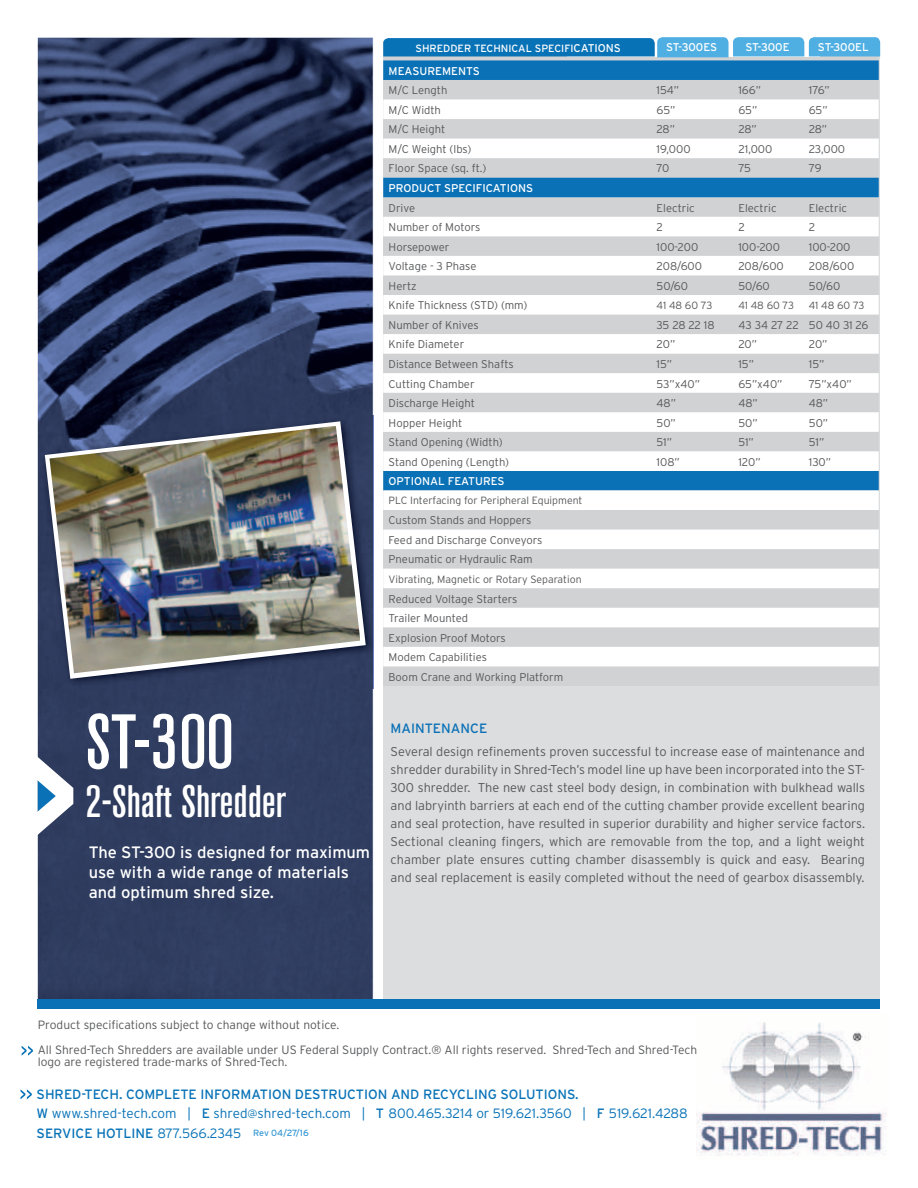
<style>
.page{position:relative;width:918px;height:1188px;background:#fff}
.page>*{position:absolute;margin:0;border:0;box-sizing:border-box;transform-origin:0 0}
.t1{font:500 condensed 76.5px "Akzidenz Grotesk BE";color:#fff}
.t2{font:500 condensed 45px "Akzidenz Grotesk BE";color:#fff}
.t3{font:16.5px/19.8px "Interstate";color:#fff}
.t4{font:300 13.5px/19.5px "Interstate";color:#0872b7}
.t5{font:13.5px "Interstate";color:#0a71b6}
.t6{font:300 12.75px/18px "Interstate";color:#57585a;text-align:justify}
.t7{font:300 12px/12px "Interstate";color:#57585a}
.t8{font:300 11.25px/19.5px "Interstate";color:#57585a}
.t9{font:11.25px "Interstate";color:#fff}
.t10{font:300 10.5px "Interstate";color:#57585a}
.t11{font:10.5px "Interstate";color:#fff}
.t12{font:9px "Interstate";color:#3698d4}
.s1{font-size:11.25px}
.s2{font-weight:400}
.s3{font-size:12px}
</style>
<div class="page">
<div style="left:383px;top:41px;width:497px;height:960px;background:#dcdddf"></div>
<div style="left:384px;top:57px;width:494px;height:629px;background:#d1d2d4"></div>
<svg style="left:383px;top:60px;width:496px;height:40px"></svg>
<svg style="left:383px;top:100px;width:496px;height:566px"></svg>
<img style="left:38px;top:38px;width:335px;height:962px">
<svg style="left:37px;top:742px;width:36px;height:108px"></svg>
<div style="left:38px;top:1000px;width:842px;height:9px;background:#0a71b6"></div>
<img style="left:696px;top:1022px;width:191px;height:134px">
<svg style="left:22px;top:1046px;width:11px;height:10px"></svg>
<svg style="left:21px;top:1089px;width:11px;height:10px"></svg>
<svg style="left:383px;top:37px;width:497px;height:20px;background:#3996ce"></svg>
<img style="left:39px;top:416px;width:335px;height:272px">
<svg style="left:45px;top:421px;width:321px;height:258px;background:#3c4766"></svg>
<img style="left:49px;top:426px;width:311px;height:247px">
<p class="t11" style="left:415px;top:42px;width:207px">SHREDDER TECHNICAL SPECIFI<span class="s1">CATIONS</span></p>
<p class="t9" style="left:666px;top:40px;width:52px">ST-300ES</p>
<p class="t9" style="left:745px;top:40px;width:46px">ST-300E</p>
<p class="t9" style="left:818px;top:40px;width:52px">ST-300EL</p>
<h1 class="t1" style="left:86px;top:700px;width:150px">ST-300</h1>
<h2 class="t2" style="left:86px;top:776px;width:202px">2-Shaft Shredder</h2>
<h3 class="t3" style="left:89px;top:843px;width:283px">The ST-300 is designed for maximum use with a wide range of materials and optimum shred size.</h3>
<p class="t9" style="left:389px;top:64px;width:93px">MEASUREMENTS</p>
<p class="t8" style="left:389px;top:80px;width:60px">M/C Length</p>
<p class="t8" style="left:657px;top:80px;width:24px">154”</p>
<p class="t8" style="left:738px;top:80px;width:24px">166”</p>
<p class="t8" style="left:809px;top:80px;width:22px">176”</p>
<p class="t8" style="left:389px;top:100px;width:54px">M/C Width</p>
<p class="t8" style="left:657px;top:100px;width:20px">65”</p>
<p class="t8" style="left:738px;top:100px;width:20px">65”</p>
<p class="t8" style="left:809px;top:100px;width:20px">65”</p>
<p class="t8" style="left:389px;top:120px;width:58px">M/C Height</p>
<p class="t8" style="left:657px;top:120px;width:20px">28”</p>
<p class="t8" style="left:738px;top:120px;width:20px">28”</p>
<p class="t8" style="left:809px;top:120px;width:20px">28”</p>
<p class="t8" style="left:389px;top:139px;width:84px">M/C Weight (lbs)</p>
<p class="t8" style="left:657px;top:139px;width:35px">19,000</p>
<p class="t8" style="left:738px;top:139px;width:35px">21,000</p>
<p class="t8" style="left:809px;top:139px;width:38px">23,000</p>
<p class="t8" style="left:389px;top:159px;width:99px">Floor Space (sq. ft.)</p>
<p class="t8" style="left:657px;top:159px;width:14px">70</p>
<p class="t8" style="left:738px;top:159px;width:14px">75</p>
<p class="t8" style="left:809px;top:159px;width:14px">79</p>
<p class="t9" style="left:389px;top:182px;width:146px">PRODUCT SPECIFICATIONS</p>
<p class="t8" style="left:389px;top:198px;width:28px">Drive</p>
<p class="t8" style="left:657px;top:198px;width:40px">Electric</p>
<p class="t8" style="left:738px;top:198px;width:40px">Electric</p>
<p class="t8" style="left:809px;top:198px;width:40px">Electric</p>
<p class="t8" style="left:389px;top:217px;width:93px">Number of Motors</p>
<p class="t8" style="left:657px;top:217px;width:8px">2</p>
<p class="t8" style="left:738px;top:217px;width:8px">2</p>
<p class="t8" style="left:809px;top:217px;width:8px">2</p>
<p class="t8" style="left:389px;top:237px;width:62px">Horsepower</p>
<p class="t8" style="left:657px;top:237px;width:43px">100-200</p>
<p class="t8" style="left:738px;top:237px;width:43px">100-200</p>
<p class="t8" style="left:809px;top:237px;width:43px">100-200</p>
<p class="t8" style="left:389px;top:256px;width:89px">Voltage - 3 Phase</p>
<p class="t8" style="left:657px;top:256px;width:47px">208/600</p>
<p class="t8" style="left:738px;top:256px;width:47px">208/600</p>
<p class="t8" style="left:809px;top:256px;width:47px">208/600</p>
<p class="t8" style="left:389px;top:276px;width:30px">Hertz</p>
<p class="t8" style="left:657px;top:276px;width:33px">50/60</p>
<p class="t8" style="left:738px;top:276px;width:33px">50/60</p>
<p class="t8" style="left:809px;top:276px;width:33px">50/60</p>
<p class="t8" style="left:389px;top:296px;width:140px">Knife Thickness (STD) (mm)</p>
<p class="t10" style="left:657px;top:299px;width:57px">41 48 60 73</p>
<p class="t10" style="left:738px;top:299px;width:57px">41 48 60 73</p>
<p class="t10" style="left:809px;top:299px;width:57px">41 48 60 73</p>
<p class="t8" style="left:389px;top:315px;width:91px">Number of Knives</p>
<p class="t8" style="left:657px;top:315px;width:59px">35 28 22 18</p>
<p class="t8" style="left:738px;top:315px;width:132px">43 34 27 22 50 40 31 26</p>
<p class="t8" style="left:389px;top:335px;width:77px">Knife Diameter</p>
<p class="t8" style="left:657px;top:335px;width:20px">20”</p>
<p class="t8" style="left:738px;top:335px;width:20px">20”</p>
<p class="t8" style="left:809px;top:335px;width:20px">20”</p>
<p class="t8" style="left:389px;top:354px;width:127px">Distance Between Shafts</p>
<p class="t8" style="left:657px;top:354px;width:17px">15”</p>
<p class="t8" style="left:738px;top:354px;width:17px">15”</p>
<p class="t8" style="left:809px;top:354px;width:17px">15”</p>
<p class="t8" style="left:389px;top:374px;width:87px">Cutting Chamber</p>
<p class="t8" style="left:657px;top:374px;width:45px">53”x40”</p>
<p class="t8" style="left:738px;top:374px;width:46px">65”x40”</p>
<p class="t8" style="left:809px;top:374px;width:44px">75”x40”</p>
<p class="t8" style="left:389px;top:393px;width:88px">Discharge Height</p>
<p class="t8" style="left:657px;top:393px;width:21px">48”</p>
<p class="t8" style="left:738px;top:393px;width:21px">48”</p>
<p class="t8" style="left:809px;top:393px;width:21px">48”</p>
<p class="t8" style="left:389px;top:413px;width:75px">Hopper Height</p>
<p class="t8" style="left:657px;top:413px;width:21px">50”</p>
<p class="t8" style="left:738px;top:413px;width:21px">50”</p>
<p class="t8" style="left:809px;top:413px;width:21px">50”</p>
<p class="t8" style="left:389px;top:432px;width:116px">Stand Opening (Width)</p>
<p class="t8" style="left:657px;top:432px;width:17px">51”</p>
<p class="t8" style="left:738px;top:432px;width:17px">51”</p>
<p class="t8" style="left:809px;top:432px;width:17px">51”</p>
<p class="t8" style="left:389px;top:452px;width:122px">Stand Opening (Length)</p>
<p class="t8" style="left:657px;top:452px;width:25px">108”</p>
<p class="t8" style="left:738px;top:452px;width:24px">120”</p>
<p class="t8" style="left:809px;top:452px;width:24px">130”</p>
<p class="t9" style="left:389px;top:475px;width:117px">OPTIONAL FEATURES</p>
<p class="t10" style="left:389px;top:495px;width:195px">PLC Interfacing for Peripheral Equipment</p>
<p class="t8" style="left:389px;top:511px;width:155px">Custom Stands and Hoppers<br>Feed and Discharge Conveyors<br>Pneumatic or Hydraulic Ram</p>
<p class="t10" style="left:389px;top:573px;width:195px">Vibrating, Magnetic or Rotary Separation</p>
<p class="t8" style="left:389px;top:589px;width:176px">Reduced Voltage Starters<br>Trailer Mounted<br>Explosion Proof Motors<br>Modem Capabilities<br>Boom Crane and Working Platform</p>
<p class="t5" style="left:391px;top:720px;width:98px">MAINTENANCE</p>
<p class="t6" style="left:391px;top:742px;width:476px">Several design refinements proven successful to increase ease of maintenance and shredder durability in Shred-Tech’s model line up have been incorporated into the ST-300 shredder. The new cast steel body design, in combination with bulkhead walls and labryinth barriers at each end of the cutting chamber provide excellent bearing and seal protection, have resulted in superior durability and higher service factors.<br>Sectional cleaning fingers, which are removable from the top, and a light weight chamber plate ensures cutting chamber disassembly is quick and easy. Bearing and seal replacement is easily completed without the need of gearbox disassembly.</p>
<p class="t7" style="left:38px;top:1018px;width:303px">Product specifications subject to change without notice.</p>
<p class="t7" style="left:38px;top:1044px;width:661px">All Shred-Tech Shredders are available under US Federal Supply Contract.® All rights reserved. Shred-Tech and Shred-Tech logo are registered trade-marks of Shred-Tech.</p>
<p class="t4" style="left:37px;top:1084px;width:653px"><span class="s2">SHRED-TECH. COMPLETE INFORMATION DESTRUCTION AND RECYCLING SOLUTIONS.<br>W</span> www.shred-tech.com | <span class="s2">E</span> shred<span class="s3">@</span>shred-tech.com | <span class="s2">T</span> 800.465.3214 or 519.621.3560 | <span class="s2">F</span> 519.621.4288<br><span class="s2">SERVICE HOTLINE</span> 877.566.2345</p>
<p class="t12" style="left:253px;top:1128px;width:57px">Rev 04/27/16</p>
</div>
